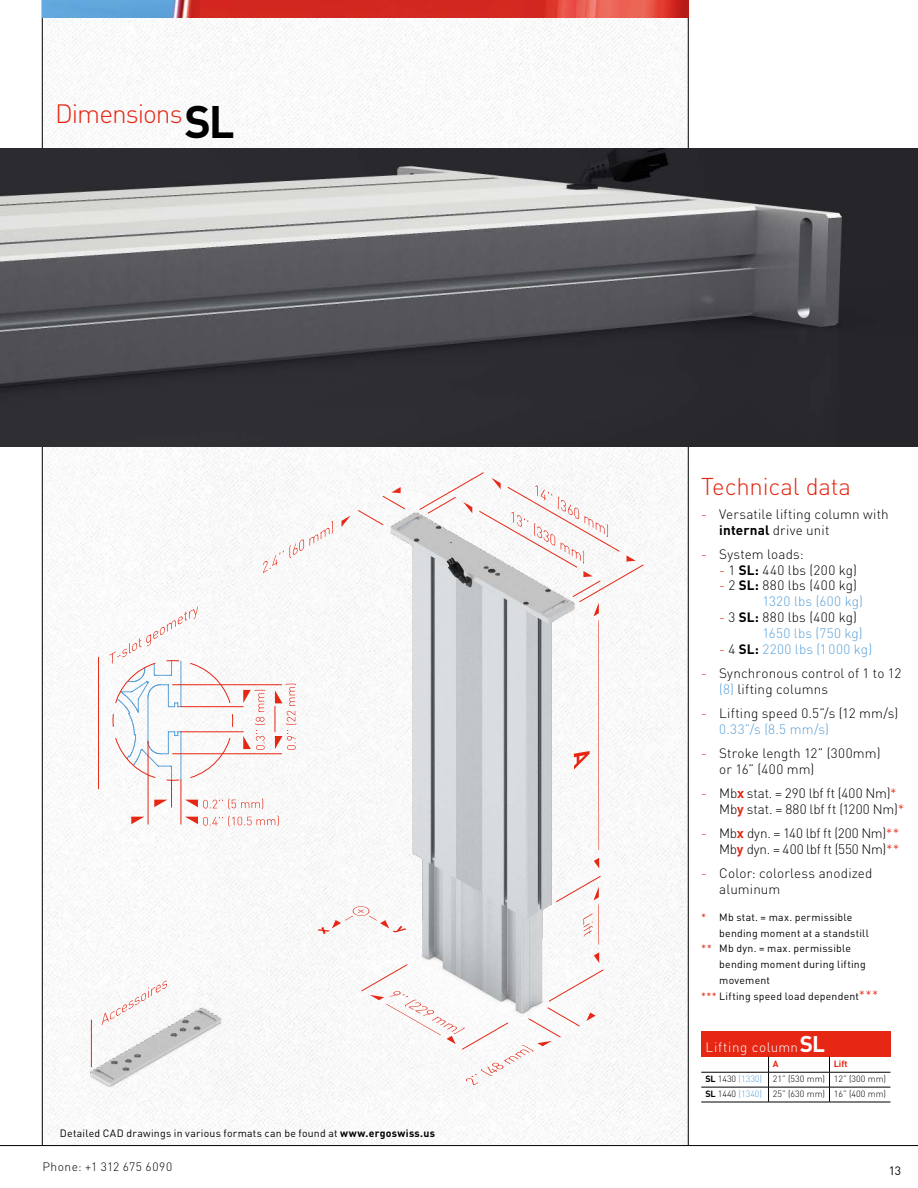
<style>
.page{position:relative;width:918px;height:1188px;background:#fff}
.page>*{position:absolute;margin:0;border:0;box-sizing:border-box;transform-origin:0 0}
.t1{font:300 26.25px "DIN Pro";letter-spacing:-.035em;color:#e52713}
.t2{font:300 24px "DIN Pro";letter-spacing:-.01em;color:#e52713}
.t3{font:300 13.5px/15.8px "DIN Pro";letter-spacing:.01em;color:#000}
.t4{font:300 13.5px "DIN Pro";letter-spacing:.03em;color:#5aa1d8}
.t5{font:300 13.5px "DIN Pro";letter-spacing:.03em;color:#000}
.t6{font:300 13.5px "DIN Pro";letter-spacing:.045em;color:#fff}
.t7{font:300 12px "DIN Pro";letter-spacing:.04em;color:#000}
.t8{font:12px "DIN Pro";color:#000}
.t9{font:10.5px "DIN Pro";letter-spacing:.025em;color:#000}
.t10{font:10.5px "DIN";letter-spacing:.02em;color:#000}
.t11{font:300 9px/15.1px "DIN Pro";color:#000}
.t12{font:700 9px "DIN Pro";color:#e52713}
.s1{font-weight:700;font-size:45px;color:#000}
.s2{font-weight:700}
.s3{color:#e52713}
.s4{color:#5aa1d8}
.s5{color:#000}
.s6{font-weight:700;color:#000}
.s7{font-weight:700;color:#e52713}
.s8{font-weight:300;font-size:13.5px;color:#e52713}
.s9{font-weight:700;font-size:22.5px}
</style>
<div class="page">
<img style="left:43px;top:17px;width:645px;height:1128px">
<img style="left:43px;top:17px;width:627px;height:131px">
<hr style="left:42px;top:0;width:1px;height:1145px;background:#000">
<hr style="left:688px;top:0;width:1px;height:1145px;background:#000">
<hr style="left:0;top:1145px;width:918px;height:1px;background:#000">
<img style="left:43px;top:0;width:645px;height:17px">
<img style="left:0;top:148px;width:918px;height:298px">
<div style="left:701px;top:1031px;width:189px;height:26px;background:#e52713"></div>
<hr style="left:769px;top:1072px;width:61px;height:1px;background:#000">
<hr style="left:830px;top:1072px;width:60px;height:1px;background:#000">
<hr style="left:769px;top:1087px;width:61px;height:1px;background:#000">
<svg style="left:768px;top:1057px;width:1px;height:45px"></svg>
<hr style="left:830px;top:1087px;width:60px;height:1px;background:#000">
<hr style="left:769px;top:1102px;width:61px;height:1px;background:#000">
<hr style="left:830px;top:1102px;width:60px;height:1px;background:#000">
<svg style="left:829px;top:1057px;width:1px;height:45px"></svg>
<hr style="left:701px;top:1072px;width:68px;height:1px;background:#000">
<hr style="left:701px;top:1087px;width:68px;height:1px;background:#000">
<hr style="left:701px;top:1102px;width:68px;height:1px;background:#000">
<img style="left:210px;top:463px;width:478px;height:638px">
<hr style="left:98px;top:657px;width:1px;height:132px;background:#e52713">
<svg style="left:131px;top:817px;width:13px;height:7px"></svg>
<hr style="left:181px;top:780px;width:1px;height:44px;background:#e52713">
<hr style="left:148px;top:741px;width:1px;height:83px;background:#e52713">
<hr style="left:173px;top:684px;width:109px;height:1px;background:#e52713">
<hr style="left:173px;top:753px;width:109px;height:1px;background:#e52713">
<svg style="left:110px;top:606px;width:156px;height:203px"></svg>
<svg style="left:185px;top:815px;width:94px;height:12px"></svg>
<svg style="left:275px;top:684px;width:22px;height:66px"></svg>
<svg style="left:574px;top:751px;width:16px;height:18px"></svg>
<svg style="left:583px;top:913px;width:10px;height:24px"></svg>
<svg style="left:594px;top:858px;width:5px;height:10px"></svg>
<hr style="left:598px;top:620px;width:1px;height:230px;background:#e52713">
<svg style="left:555px;top:875px;width:46px;height:28px"></svg>
<hr style="left:598px;top:904px;width:1px;height:41px;background:#e52713">
<svg style="left:361px;top:952px;width:243px;height:133px"></svg>
<svg style="left:263px;top:521px;width:70px;height:52px"></svg>
<svg style="left:357px;top:472px;width:287px;height:144px"></svg>
<svg style="left:341px;top:516px;width:10px;height:11px"></svg>
<svg style="left:317px;top:906px;width:90px;height:28px"></svg>
<img style="left:82px;top:991px;width:164px;height:114px">
<hr style="left:91px;top:1020px;width:1px;height:47px;background:#e52713">
<svg style="left:102px;top:981px;width:65px;height:44px"></svg>
<h1 class="t1" style="left:55px;top:94px;width:181px">Dimensions<span class="s1">SL</span></h1>
<p class="t9" style="left:60px;top:1126px;width:377px">Detailed CAD drawings in various formats can be found at <span class="s2">www.ergoswiss.us</span></p>
<h2 class="t2" style="left:701px;top:468px;width:151px">Technical data</h2>
<p class="t3" style="left:719px;top:505px;width:171px;text-indent:-18px"><span class="s3">-</span> Versatile lifting column with <span class="s2">internal</span> drive unit</p>
<p class="t3" style="left:701px;top:545px;width:104px"><span class="s3">-</span> System loads:</p>
<p class="t5" style="left:719px;top:560px;width:139px"><span class="s3">-</span> 1 <span class="s2">SL:</span> 440 lbs (200 kg)</p>
<p class="t3" style="left:762px;top:577px;width:102px;text-indent:-43px"><span class="s3">-</span> 2 <span class="s2">SL:</span> 880 lbs (400 kg)<br><span class="s4">1320 lbs (600 kg)</span></p>
<p class="t3" style="left:762px;top:608px;width:102px;text-indent:-43px"><span class="s3">-</span> 3 <span class="s2">SL:</span> 880 lbs (400 kg)<br><span class="s4">1650 lbs (750 kg)</span></p>
<p class="t4" style="left:719px;top:638px;width:155px"><span class="s3">-</span> <span class="s5">4</span> <span class="s6">SL:</span> 2200 lbs (1000 kg)</p>
<p class="t3" style="left:719px;top:664px;width:184px;text-indent:-18px"><span class="s3">-</span> Synchronous control of 1 to 12 <span class="s4">(8)</span> lifting columns</p>
<p class="t3" style="left:719px;top:704px;width:181px;text-indent:-18px"><span class="s3">-</span> Lifting speed 0.5”/s (12 mm/s)<br><span class="s4">0.33”/s (8.5 mm/s)</span></p>
<p class="t3" style="left:719px;top:744px;width:163px;text-indent:-18px"><span class="s3">-</span> Stroke length 12” (300mm) or 16” (400 mm)</p>
<p class="t3" style="left:719px;top:784px;width:187px;text-indent:-18px"><span class="s3">-</span> Mb<span class="s7">x</span> stat. = 290 lbf ft (400 Nm)<span class="s3">*<br></span>Mb<span class="s7">y</span> stat. = 880 lbf ft (1200 Nm)<span class="s3">*</span></p>
<p class="t3" style="left:701px;top:824px;width:200px;text-align:right"><span class="s3">-</span> Mb<span class="s7">x</span> dyn. = 140 lbf ft (200 Nm)<span class="s3">**<br></span>Mb<span class="s7">y</span> dyn. = 400 lbf ft (550 Nm)<span class="s3">**</span></p>
<p class="t3" style="left:719px;top:864px;width:155px;text-indent:-18px"><span class="s3">-</span> Color: colorless anodized aluminum</p>
<p class="t9" style="left:701px;top:909px;width:153px"><span class="s3">*</span> Mb stat. = max. permissible</p>
<p class="t9" style="left:719px;top:925px;width:151px">bending moment at a standstill</p>
<p class="t9" style="left:701px;top:941px;width:151px"><span class="s3">**</span> Mb dyn. = max. permissible</p>
<p class="t9" style="left:719px;top:956px;width:148px">bending moment during lifting</p>
<p class="t9" style="left:719px;top:972px;width:52px">movement</p>
<p class="t10" style="left:701px;top:989px;width:179px"><span class="s3">***</span> Lifting speed load dependent<span class="s8">***</span></p>
<p class="t6" style="left:706px;top:1037px;width:121px">Lifting column<span class="s9">SL</span></p>
<p class="t12" style="left:773px;top:1056px;width:7px">A</p>
<p class="t11" style="left:706px;top:1055px;width:182px;text-indent:128px"><span class="s7">Lift<br></span><span class="s2">SL</span> 1430 <span class="s4">(1330)</span> 21” (530 mm) 12” (300 mm)<br><span class="s2">SL</span> 1440 <span class="s4">(1340)</span> 25” (630 mm) 16” (400 mm)</p>
<p class="t7" style="left:43px;top:1158px;width:131px">Phone: +1 312 675 6090</p>
<p class="t8" style="left:889px;top:1162px;width:14px">13</p>
</div>
